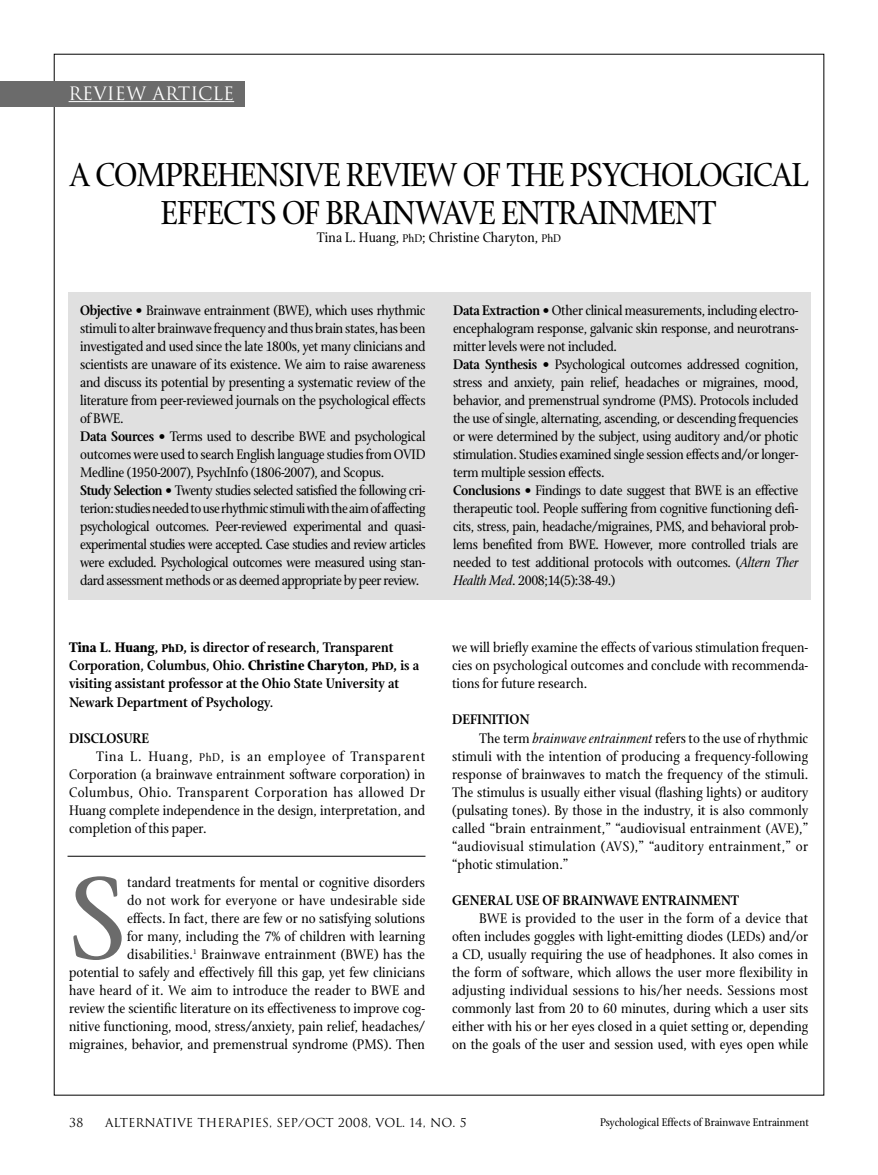
<style>
.page{position:relative;width:878px;height:1175px;background:#fff}
.page>*{position:absolute;margin:0;border:0;box-sizing:border-box;transform-origin:0 0}
.t1{font:127.35px "Stone Print";color:#6b6b6b}
.t2{font:36px/37.5px "Stone Print";letter-spacing:-.03em;color:#000;text-align:center}
.t3{font:18px "Trajan";color:#fff}
.t4{font:15px/18px "Stone Print";letter-spacing:-.02em;color:#000;text-align:justify}
.t5{font:15px/18px "Stone Print";color:#000;text-align:right}
.t6{font:600 15px/18px "Stone Print";color:#000}
.t7{font:15px "Stone Print";letter-spacing:.01em;color:#000}
.t8{font:15px "Stone Print";letter-spacing:.015em;color:#000}
.t9{font:15px "Stone Print";letter-spacing:.025em;color:#000}
.t10{font:15px "Stone Print";letter-spacing:.035em;color:#000}
.t11{font:15px "Stone Print";letter-spacing:.05em;color:#000}
.t12{font:12px "Trajan";color:#000}
.t13{font:12px "Stone Print";color:#000}
.s1{font-size:12px}
.s2{font-weight:600}
.s3{font-style:italic}
.s4{font-weight:700}
.s5{font-weight:700;font-size:12px}
</style>
<div class="page">
<div style="left:0;top:81px;width:244px;height:25px;background:#6b6b6b"></div>
<hr style="left:69px;top:101px;width:165px;height:1px;background:#fff">
<hr style="left:68px;top:856px;width:357px;height:1px;background:#000">
<div style="left:68px;top:292px;width:742px;height:307px;background:#e0e0e0"></div>
<p class="t3" style="left:69px;top:83px;width:167px">REVIEW ARTICLE</p>
<h2 class="t2" style="left:69px;top:163px;width:741px">A COMPREHENSIVE REVIEW OF THE PSYCHOLOGICAL<br>EFFECTS OF BRAINWAVE ENTRAINMENT</h2>
<p class="t5" style="left:317px;top:231px;width:246px">Tina L. Huang, <span class="s1">PhD</span>; Christine Charyton, <span class="s1">PhD</span></p>
<p class="t4" style="left:80px;top:304px;width:347px;text-align:left"><span class="s2">Objective •</span> Brainwave entrainment (BWE), which uses rhythmic stimuli to alter brainwave frequency and thus brain states, has been investigated and used since the late 1800s, yet many clinicians and scientists are unaware of its existence. We aim to raise awareness and discuss its potential by presenting a systematic review of the literature from peer-reviewed journals on the psychological effects of BWE.<br><span class="s2">Data Sources •</span> Terms used to describe BWE and psychological outcomes were used to search English language studies from OVID Medline (1950-2007), PsychInfo (1806-2007), and Scopus.<br><span class="s2">Study Selection •</span> Twenty studies selected satisfied the following cri&shy;terion: studies needed to use rhythmic stimuli with the aim of affecting psychological outcomes. Peer-reviewed experimental and quasi&shy;experimental studies were accepted. Case studies and review articles were excluded. Psychological outcomes were measured using stan&shy;dard assessment methods or as deemed appropriate by peer review.</p>
<p class="t4" style="left:453px;top:304px;width:347px;text-align:left"><span class="s2">Data Extraction •</span> Other clinical measurements, including electro&shy;encephalogram response, galvanic skin response, and neurotrans&shy;mitter levels were not included.<br><span class="s2">Data Synthesis •</span> Psychological outcomes addressed cognition, stress and anxiety, pain relief, headaches or migraines, mood, behavior, and premenstrual syndrome (PMS). Protocols included the use of single, alternating, ascending, or descending frequencies or were determined by the subject, using auditory and/or photic stimulation. Studies examined single session effects and/or longer&shy;term multiple session effects.<br><span class="s2">Conclusions •</span> Findings to date suggest that BWE is an effective therapeutic tool. People suffering from cognitive functioning defi&shy;cits, stress, pain, headache/migraines, PMS, and behavioral prob&shy;lems benefited from BWE. However, more controlled trials are needed to test additional protocols with outcomes. (<span class="s3">Altern Ther Health Med</span>. 2008;14(5):38-49.)</p>
<p class="t6" style="left:69px;top:641px;width:352px"><span class="s4">Tina L. Huang,</span> <span class="s5">PhD</span><span class="s4">,</span> is director of research, Transparent Corporation, Columbus, Ohio. <span class="s4">Christine Charyton,</span> <span class="s5">PhD</span><span class="s4">,</span> is a visiting assistant professor at the Ohio State University at Newark Department of Psychology.</p>
<p class="t6" style="left:69px;top:731px;width:82px">DISCLOSURE</p>
<p class="t11" style="left:96px;top:751px;width:330px">Tina L. Huang, <span class="s1">PhD</span>, is an employee of Transparent</p>
<p class="t5" style="left:69px;top:767px;width:357px">Corporation (a brainwave entrainment software corporation) in</p>
<p class="t10" style="left:69px;top:787px;width:357px">Columbus, Ohio. Transparent Corporation has allowed Dr</p>
<p class="t5" style="left:69px;top:803px;width:357px">Huang complete independence in the design, interpretation, and</p>
<p class="t5" style="left:69px;top:821px;width:139px">completion of this paper.</p>
<h1 class="t1" style="left:69px;top:881px;width:60px">S</h1>
<p class="t5" style="left:69px;top:875px;width:357px">tandard treatments for mental or cognitive disorders<br>do not work for everyone or have undesirable side<br>effects. In fact, there are few or no satisfying solutions<br>for many, including the 7% of children with learning disabilities.<sup>1</sup> Brainwave entrainment (BWE) has the<br>potential to safely and effectively fill this gap, yet few clinicians have heard of it. We aim to introduce the reader to BWE and review the scientific literature on its effectiveness to improve cog&shy;nitive functioning, mood, stress/anxiety, pain relief, headaches/ migraines, behavior, and premenstrual syndrome (PMS). Then</p>
<p class="t4" style="left:452px;top:641px;width:357px">we will briefly examine the effects of various stimulation frequen&shy;cies on psychological outcomes and conclude with recommenda&shy;tions for future research.</p>
<p class="t6" style="left:452px;top:713px;width:79px">DEFINITION</p>
<p class="t5" style="left:479px;top:731px;width:330px">The term <span class="s3">brainwave entrainment</span> refers to the use of rhythmic</p>
<p class="t7" style="left:452px;top:751px;width:357px">stimuli with the intention of producing a frequency-following</p>
<p class="t7" style="left:452px;top:769px;width:357px">response of brainwaves to match the frequency of the stimuli.</p>
<p class="t5" style="left:452px;top:785px;width:357px">The stimulus is usually either visual (flashing lights) or auditory</p>
<p class="t5" style="left:452px;top:803px;width:357px">(pulsating tones). By those in the industry, it is also commonly</p>
<p class="t8" style="left:452px;top:823px;width:357px">called “brain entrainment,” “audiovisual entrainment (AVE),”</p>
<p class="t9" style="left:452px;top:841px;width:357px">“audiovisual stimulation (AVS),” “auditory entrainment,” or</p>
<p class="t5" style="left:452px;top:857px;width:118px">“photic stimulation.”</p>
<p class="t6" style="left:452px;top:893px;width:288px">GENERAL USE OF BRAINWAVE ENTRAINMENT</p>
<p class="t4" style="left:452px;top:911px;width:357px;text-indent:27px">BWE is provided to the user in the form of a device that often includes goggles with light-emitting diodes (LEDs) and/or a CD, usually requiring the use of headphones. It also comes in the form of software, which allows the user more flexibility in adjusting individual sessions to his/her needs. Sessions most commonly last from 20 to 60 minutes, during which a user sits either with his or her eyes closed in a quiet setting or, depending on the goals of the user and session used, with eyes open while</p>
<p class="t12" style="left:69px;top:1115px;width:16px">38</p>
<p class="t12" style="left:105px;top:1115px;width:363px">ALTERNATIVE THERAPIES, SEP/OCT 2008, VOL. 14, NO. 5</p>
<p class="t13" style="left:600px;top:1119px;width:210px">Psychological Effects of Brainwave Entrainment</p>
</div>
